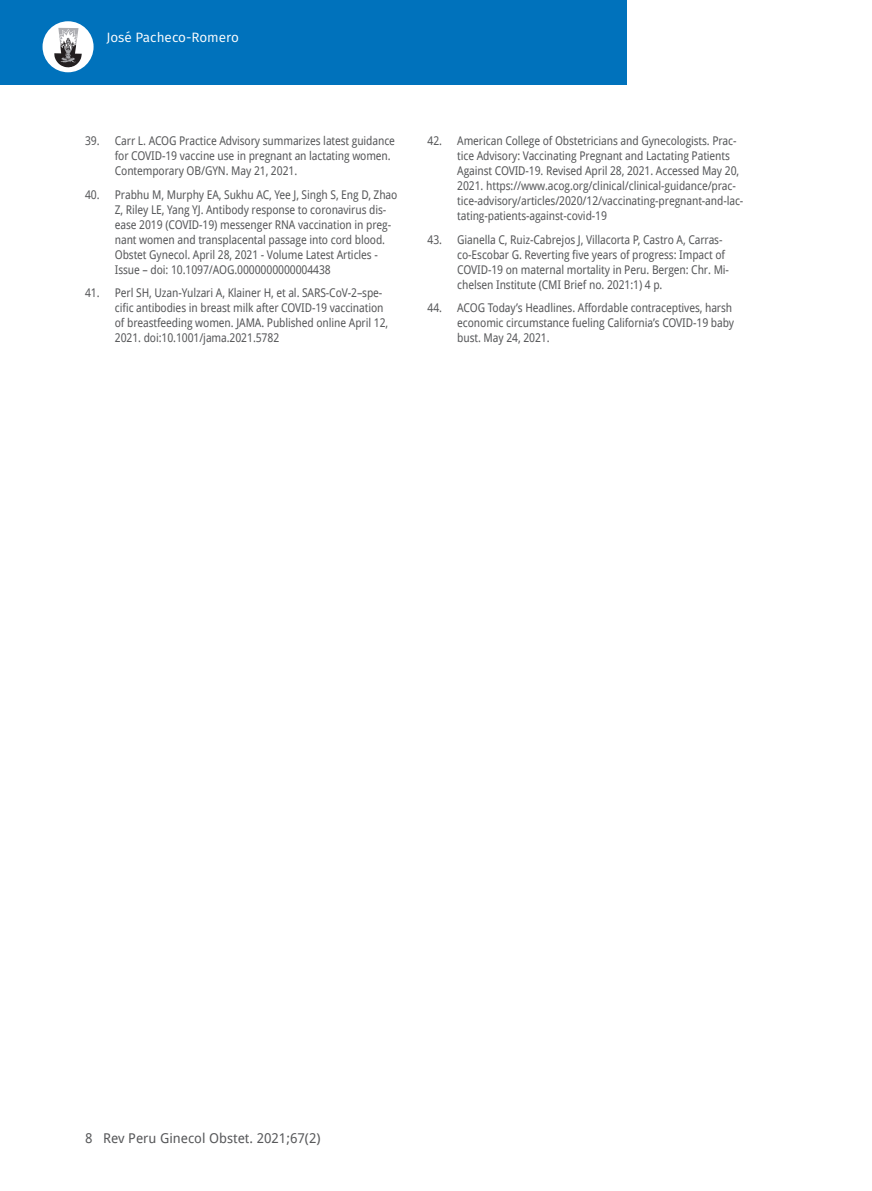
<style>
.page{position:relative;width:872px;height:1191px;background:#fff}
.page>*{position:absolute;margin:0;border:0;box-sizing:border-box;transform-origin:0 0}
.t1{font:13.5px "Droid Sans";color:#57585a}
.t2{font:13.5px "Fira Sans";color:#fff}
.t3{font:12px/15px "Droid Sans";letter-spacing:-.01em;color:#57585a;scale:.9 1}
</style>
<div class="page">
<div style="left:0;top:0;width:626px;height:85px;background:#0072bc"></div>
<div style="left:43px;top:21px;width:51px;height:51px;background:#fff;border-radius:50%"></div>
<svg style="left:54px;top:28px;width:28px;height:40px"></svg>
<p class="t2" style="left:106px;top:28px;width:134px">José Pacheco-Romero</p>
<p class="t3" style="left:115px;top:133px;width:313px;text-indent:-30px">39. Carr L. ACOG Practice Advisory summarizes latest guidance for COVID-19 vaccine use in pregnant an lactating women.<br>Contemporary OB/GYN. May 21, 2021.</p>
<p class="t3" style="left:115px;top:187px;width:315px;text-indent:-30px">40. Prabhu M, Murphy EA, Sukhu AC, Yee J, Singh S, Eng D, Zhao Z, Riley LE, Yang YJ. Antibody response to coronavirus dis&shy;ease 2019 (COVID-19) messenger RNA vaccination in preg&shy;nant women and transplacental passage into cord blood.<br>Obstet Gynecol. April 28, 2021 - Volume Latest Articles - Issue – doi: 10.1097/AOG.0000000000004438</p>
<p class="t3" style="left:115px;top:285px;width:305px;text-indent:-30px">41. Perl SH, Uzan-Yulzari A, Klainer H, et al. SARS-CoV-2–spe&shy;cific antibodies in breast milk after COVID-19 vaccination of breastfeeding women. JAMA. Published online April 12, 2021. doi:10.1001/jama.2021.5782</p>
<p class="t3" style="left:457px;top:133px;width:319px;text-indent:-30px">42. American College of Obstetricians and Gynecologists. Prac&shy;tice Advisory: Vaccinating Pregnant and Lactating Patients Against COVID-19. Revised April 28, 2021. Accessed May 20, 2021. https://www.acog.org/clinical/clinical-guidance/prac&shy;tice-advisory/articles/2020/12/vaccinating-pregnant-and-lac&shy;tating-patients-against-covid-19</p>
<p class="t3" style="left:457px;top:232px;width:303px;text-indent:-30px">43. Gianella C, Ruiz-Cabrejos J, Villacorta P, Castro A, Carras&shy;co-Escobar G. Reverting five years of progress: Impact of COVID-19 on maternal mortality in Peru. Bergen: Chr. Mi&shy;chelsen Institute (CMI Brief no. 2021:1) 4 p.</p>
<p class="t3" style="left:457px;top:300px;width:309px;text-indent:-30px">44. ACOG Today’s Headlines. Affordable contraceptives, harsh economic circumstance fueling California’s COVID-19 baby bust. May 24, 2021.</p>
<p class="t1" style="left:85px;top:1128px;width:237px">8 Rev Peru Ginecol Obstet. 2021;67(2)</p>
</div>
